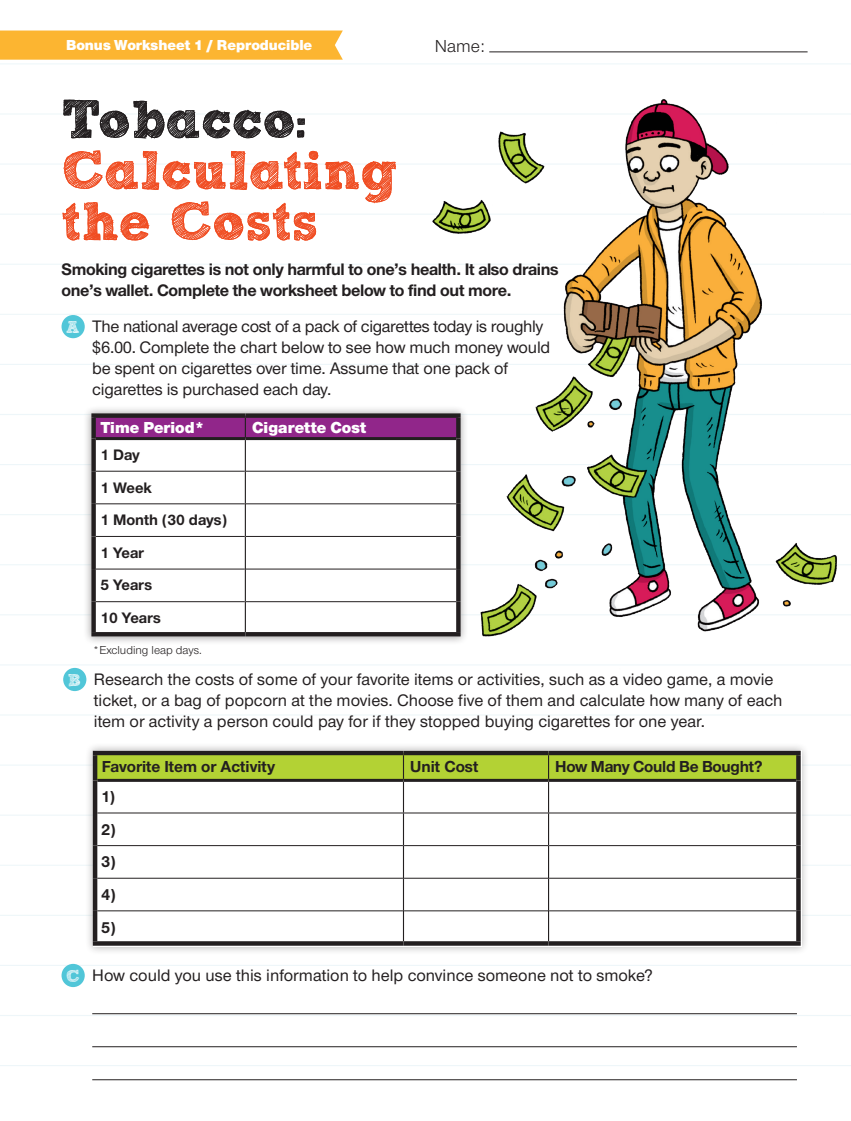
<style>
.page{position:relative;width:851px;height:1121px;background:#fff}
.page>*{position:absolute;margin:0;border:0;box-sizing:border-box;transform-origin:0 0}
.LEGAL_CREDIT-TXT{font:700 54px "Sketch Block";color:#f04d22}
.LEGAL_CREDIT-TXT-2{font:700 54px "Sketch Block";color:#231f20}
.LEGAL_CREDIT-TXT-3{font:18px "Nimbus San Nov";color:#231f20}
.LEGAL_CREDIT-TXT-4{font:500 17.25px/21px "Nimbus San Nov";letter-spacing:-.005em;color:#231f20}
.LEGAL_CREDIT-TXT-5{font:700 17.25px/21px "Nimbus San Nov";letter-spacing:-.02em;color:#231f20}
.t1{font:700 17.1px "Sketch Block";color:#fff}
.LEGAL_CREDIT-TXT-6{font:700 16.5px "Nimbus San Nov";letter-spacing:-.01em;color:#231f20}
.LEGAL_CREDIT-TXT-7{font:900 16.5px "Nimbus San Nov";color:#fff}
.LEGAL_CREDIT-TXT-8{font:700 15.75px "Nimbus San Nov";color:#231f20}
.LEGAL_CREDIT-TXT-9{font:900 15px "Nimbus San Nov";letter-spacing:-.005em;color:#fff}
.LEGAL_CREDIT-TXT-10{font:12px "Nimbus San Nov";color:#231f20}
</style>
<div class="page">
<hr style="left:0;top:63px;width:850px;height:1px;background:#e5f2f6">
<hr style="left:0;top:113px;width:850px;height:2px;background:#e5f2f6">
<hr style="left:0;top:163px;width:850px;height:2px;background:#e5f2f6">
<hr style="left:0;top:214px;width:850px;height:1px;background:#e5f2f6">
<hr style="left:0;top:264px;width:850px;height:1px;background:#e5f2f6">
<hr style="left:0;top:314px;width:850px;height:1px;background:#e5f2f6">
<hr style="left:0;top:364px;width:850px;height:1px;background:#e5f2f6">
<hr style="left:0;top:414px;width:850px;height:1px;background:#e5f2f6">
<hr style="left:0;top:464px;width:850px;height:1px;background:#e5f2f6">
<hr style="left:0;top:514px;width:850px;height:1px;background:#e5f2f6">
<hr style="left:0;top:564px;width:850px;height:1px;background:#e5f2f6">
<hr style="left:0;top:614px;width:850px;height:1px;background:#e5f2f6">
<hr style="left:0;top:664px;width:850px;height:1px;background:#e5f2f6">
<hr style="left:0;top:714px;width:850px;height:1px;background:#e5f2f6">
<hr style="left:0;top:764px;width:850px;height:1px;background:#e5f2f6">
<hr style="left:0;top:814px;width:850px;height:1px;background:#e5f2f6">
<hr style="left:0;top:864px;width:850px;height:1px;background:#e5f2f6">
<hr style="left:0;top:914px;width:850px;height:2px;background:#e5f2f6">
<hr style="left:0;top:964px;width:850px;height:2px;background:#e5f2f6">
<hr style="left:0;top:1015px;width:850px;height:1px;background:#e5f2f6">
<hr style="left:0;top:1065px;width:850px;height:1px;background:#e5f2f6">
<img style="left:382px;top:63px;width:468px;height:602px">
<img style="left:387px;top:87px;width:188px;height:166px">
<div style="left:0;top:31px;width:343px;height:29px;background:#fcb531"></div>
<div style="left:62px;top:315px;width:23px;height:23px;background:#51c6d8;border-radius:50%"></div>
<div style="left:85px;top:742px;width:724px;height:213px;background:#231f20;opacity:.33"></div>
<svg style="left:97px;top:782px;width:699px;height:159px"></svg>
<hr style="left:97px;top:845px;width:306px;height:1px;background:#231f20">
<hr style="left:404px;top:845px;width:144px;height:1px;background:#231f20">
<hr style="left:549px;top:845px;width:247px;height:1px;background:#231f20">
<hr style="left:97px;top:877px;width:306px;height:1px;background:#231f20">
<hr style="left:404px;top:877px;width:144px;height:1px;background:#231f20">
<hr style="left:549px;top:877px;width:247px;height:1px;background:#231f20">
<hr style="left:97px;top:910px;width:306px;height:1px;background:#231f20">
<hr style="left:404px;top:910px;width:144px;height:1px;background:#231f20">
<hr style="left:549px;top:910px;width:247px;height:1px;background:#231f20">
<hr style="left:403px;top:782px;width:1px;height:30px;background:#231f20">
<hr style="left:548px;top:782px;width:1px;height:30px;background:#231f20">
<hr style="left:403px;top:813px;width:1px;height:32px;background:#231f20">
<hr style="left:548px;top:813px;width:1px;height:32px;background:#231f20">
<hr style="left:403px;top:845px;width:1px;height:33px;background:#231f20">
<hr style="left:548px;top:845px;width:1px;height:33px;background:#231f20">
<hr style="left:403px;top:878px;width:1px;height:32px;background:#231f20">
<hr style="left:548px;top:878px;width:1px;height:32px;background:#231f20">
<hr style="left:403px;top:910px;width:1px;height:31px;background:#231f20">
<hr style="left:548px;top:910px;width:1px;height:31px;background:#231f20">
<hr style="left:97px;top:779px;width:306px;height:3px;background:#231f20">
<hr style="left:403px;top:779px;width:145px;height:3px;background:#231f20">
<hr style="left:548px;top:779px;width:248px;height:3px;background:#231f20">
<hr style="left:93px;top:813px;width:4px;height:32px;background:#231f20">
<svg style="left:796px;top:813px;width:4px;height:32px"></svg>
<hr style="left:93px;top:845px;width:4px;height:33px;background:#231f20">
<svg style="left:796px;top:845px;width:4px;height:33px"></svg>
<hr style="left:93px;top:878px;width:4px;height:32px;background:#231f20">
<svg style="left:796px;top:878px;width:4px;height:32px"></svg>
<hr style="left:93px;top:910px;width:4px;height:31px;background:#231f20">
<svg style="left:796px;top:910px;width:4px;height:31px"></svg>
<svg style="left:93px;top:941px;width:310px;height:4px"></svg>
<svg style="left:403px;top:941px;width:145px;height:4px"></svg>
<svg style="left:548px;top:941px;width:252px;height:4px"></svg>
<div style="left:93px;top:750px;width:310px;height:5px;background:#231f20"></div>
<hr style="left:93px;top:755px;width:4px;height:25px;background:#231f20">
<div style="left:403px;top:750px;width:145px;height:5px;background:#231f20"></div>
<div style="left:548px;top:750px;width:252px;height:5px;background:#231f20"></div>
<hr style="left:796px;top:755px;width:4px;height:25px;background:#231f20">
<hr style="left:93px;top:780px;width:4px;height:33px;background:#231f20">
<svg style="left:796px;top:780px;width:4px;height:33px"></svg>
<hr style="left:97px;top:812px;width:306px;height:1px;background:#231f20">
<hr style="left:403px;top:812px;width:145px;height:1px;background:#231f20">
<hr style="left:548px;top:812px;width:248px;height:1px;background:#231f20">
<svg style="left:95px;top:753px;width:703px;height:27px;background:#9fba31"></svg>
<div style="left:83px;top:405px;width:386px;height:240px;background:#231f20;opacity:.4"></div>
<svg style="left:96px;top:418px;width:360px;height:214px"></svg>
<div style="left:91px;top:438px;width:5px;height:33px;background:#231f20"></div>
<svg style="left:456px;top:438px;width:4px;height:33px"></svg>
<div style="left:91px;top:471px;width:5px;height:33px;background:#231f20"></div>
<svg style="left:456px;top:471px;width:4px;height:33px"></svg>
<div style="left:91px;top:504px;width:5px;height:32px;background:#231f20"></div>
<svg style="left:456px;top:504px;width:4px;height:32px"></svg>
<div style="left:91px;top:536px;width:5px;height:33px;background:#231f20"></div>
<svg style="left:456px;top:536px;width:4px;height:33px"></svg>
<div style="left:91px;top:569px;width:5px;height:32px;background:#231f20"></div>
<svg style="left:456px;top:569px;width:4px;height:32px"></svg>
<div style="left:91px;top:601px;width:5px;height:31px;background:#231f20"></div>
<svg style="left:456px;top:601px;width:4px;height:31px"></svg>
<hr style="left:91px;top:632px;width:154px;height:4px;background:#231f20">
<hr style="left:245px;top:632px;width:215px;height:4px;background:#231f20">
<div style="left:91px;top:413px;width:154px;height:5px;background:#231f20"></div>
<div style="left:91px;top:418px;width:5px;height:20px;background:#231f20"></div>
<div style="left:245px;top:413px;width:215px;height:5px;background:#231f20"></div>
<svg style="left:456px;top:418px;width:4px;height:20px"></svg>
<hr style="left:96px;top:437px;width:149px;height:3px;background:#231f20">
<hr style="left:245px;top:437px;width:211px;height:3px;background:#231f20">
<hr style="left:489px;top:51px;width:318px;height:1px;background:#231f20">
<div style="left:63px;top:668px;width:23px;height:23px;background:#51c6d8;border-radius:50%"></div>
<div style="left:62px;top:963px;width:23px;height:24px;background:#51c6d8;border-radius:50%"></div>
<hr style="left:92px;top:1013px;width:705px;height:1px;background:#231f20">
<hr style="left:92px;top:1046px;width:705px;height:1px;background:#231f20">
<hr style="left:92px;top:1079px;width:705px;height:1px;background:#231f20">
<p class="LEGAL_CREDIT-TXT-9" style="left:66px;top:37px;width:248px">Bonus Worksheet 1 / Reproducible</p>
<p class="LEGAL_CREDIT-TXT-3" style="left:435px;top:36px;width:51px">Name:</p>
<p class="LEGAL_CREDIT-TXT-2" style="left:62px;top:86px;width:247px">Tobacco:</p>
<p class="LEGAL_CREDIT-TXT" style="left:62px;top:137px;width:337px">Calculating</p>
<p class="LEGAL_CREDIT-TXT" style="left:62px;top:188px;width:258px">the Costs</p>
<p class="LEGAL_CREDIT-TXT-5" style="left:62px;top:259px;width:498px">Smoking cigarettes is not only harmful to one’s health. It also drains one’s wallet. Complete the worksheet below to find out more.</p>
<p class="t1" style="left:66px;top:317px;width:15px">A</p>
<p class="LEGAL_CREDIT-TXT-4" style="left:92px;top:316px;width:459px">The national average cost of a pack of cigarettes today is roughly $6.00. Complete the chart below to see how much money would be spent on cigarettes over time. Assume that one pack of cigarettes is purchased each day.</p>
<p class="LEGAL_CREDIT-TXT-7" style="left:100px;top:417px;width:106px">Time Period*</p>
<p class="LEGAL_CREDIT-TXT-7" style="left:252px;top:417px;width:116px">Cigarette Cost</p>
<p class="LEGAL_CREDIT-TXT-8" style="left:100px;top:445px;width:41px">1 Day</p>
<p class="LEGAL_CREDIT-TXT-8" style="left:100px;top:478px;width:53px">1 Week</p>
<p class="LEGAL_CREDIT-TXT-8" style="left:100px;top:510px;width:128px">1 Month (30 days)</p>
<p class="LEGAL_CREDIT-TXT-8" style="left:100px;top:543px;width:45px">1 Year</p>
<p class="LEGAL_CREDIT-TXT-8" style="left:100px;top:576px;width:53px">5 Years</p>
<p class="LEGAL_CREDIT-TXT-8" style="left:100px;top:608px;width:62px">10 Years</p>
<p class="LEGAL_CREDIT-TXT-10" style="left:93px;top:643px;width:110px">*Excluding leap days.</p>
<p class="t1" style="left:68px;top:669px;width:14px">B</p>
<p class="LEGAL_CREDIT-TXT-4" style="left:94px;top:669px;width:690px">Research the costs of some of your favorite items or activities, such as a video game, a movie ticket, or a bag of popcorn at the movies. Choose five of them and calculate how many of each item or activity a person could pay for if they stopped buying cigarettes for one year.</p>
<p class="LEGAL_CREDIT-TXT-6" style="left:102px;top:757px;width:175px">Favorite Item or Activity</p>
<p class="LEGAL_CREDIT-TXT-6" style="left:410px;top:757px;width:70px">Unit Cost</p>
<p class="LEGAL_CREDIT-TXT-6" style="left:555px;top:757px;width:209px">How Many Could Be Bought?</p>
<p class="LEGAL_CREDIT-TXT-6" style="left:101px;top:787px;width:16px">1)</p>
<p class="LEGAL_CREDIT-TXT-6" style="left:101px;top:819px;width:16px">2)</p>
<p class="LEGAL_CREDIT-TXT-6" style="left:101px;top:852px;width:16px">3)</p>
<p class="LEGAL_CREDIT-TXT-6" style="left:101px;top:884px;width:16px">4)</p>
<p class="LEGAL_CREDIT-TXT-6" style="left:101px;top:917px;width:16px">5)</p>
<p class="t1" style="left:66px;top:965px;width:15px">C</p>
<p class="LEGAL_CREDIT-TXT-4" style="left:92px;top:964px;width:562px">How could you use this information to help convince someone not to smoke?</p>
</div>
